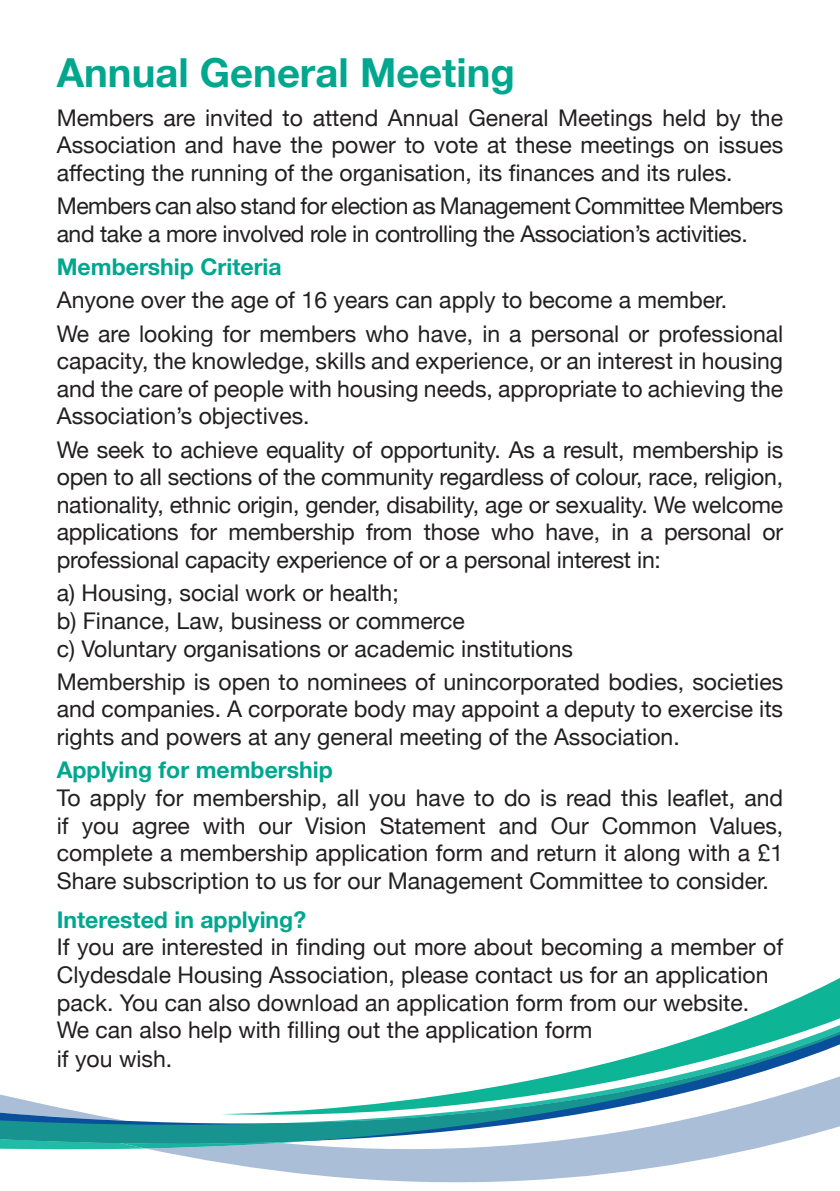
<style>
.page{position:relative;width:840px;height:1191px;background:#fff}
.page>*{position:absolute;margin:0;border:0;box-sizing:border-box;transform-origin:0 0}
.t1{font:700 40px "Helvetica Neue";color:#00a78f}
.t2{font:23px/27.6px "Helvetica Neue";color:#231f20;text-align:justify}
.t3{font:23px/27.6px "Helvetica Neue";letter-spacing:-.02em;color:#231f20}
.t4{font:700 23px "Helvetica Neue";color:#00a78f}
</style>
<div class="page">
<svg style="left:231px;top:1164px;width:445px;height:19px;fill:#aabfd7"></svg>
<svg style="left:782px;top:978px;width:57px;height:27px"></svg>
<svg style="left:0;top:1005px;width:839px;height:159px"></svg>
<h1 class="t1" style="left:57px;top:41px;width:459px">Annual General Meeting</h1>
<p class="t2" style="left:57px;top:105px;width:727px">Members are invited to attend Annual General Meetings held by the Association and have the power to vote at these meetings on issues affecting the running of the organisation, its finances and its rules.</p>
<p class="t3" style="left:57px;top:193px;width:727px">Members can also stand for election as Management Committee Members and take a more involved role in controlling the Association’s activities.</p>
<p class="t4" style="left:57px;top:249px;width:226px">Membership Criteria</p>
<p class="t2" style="left:57px;top:285px;width:727px;line-height:33.2px">Anyone over the age of 16 years can apply to become a member.<br>We are looking for members who have, in a personal or professional</p>
<p class="t2" style="left:57px;top:348px;width:727px">capacity, the knowledge, skills and experience, or an interest in housing and the care of people with housing needs, appropriate to achieving the Association’s objectives.</p>
<p class="t2" style="left:57px;top:437px;width:727px">We seek to achieve equality of opportunity. As a result, membership is open to all sections of the community regardless of colour, race, religion, nationality, ethnic origin, gender, disability, age or sexuality. We welcome applications for membership from those who have, in a personal or professional capacity experience of or a personal interest in:</p>
<p class="t2" style="left:57px;top:580px;width:517px;text-align:left">a) Housing, social work or health;<br>b) Finance, Law, business or commerce<br>c) Voluntary organisations or academic institutions</p>
<p class="t2" style="left:57px;top:669px;width:727px">Membership is open to nominees of unincorporated bodies, societies and companies. A corporate body may appoint a deputy to exercise its rights and powers at any general meeting of the Association.</p>
<p class="t4" style="left:57px;top:752px;width:277px">Applying for membership</p>
<p class="t2" style="left:57px;top:785px;width:727px">To apply for membership, all you have to do is read this leaflet, and if you agree with our Vision Statement and Our Common Values, complete a membership application form and return it along with a £1<br>Share subscription to us for our Management Committee to consider.</p>
<p class="t4" style="left:57px;top:901px;width:251px">Interested in applying?</p>
<p class="t2" style="left:57px;top:934px;width:727px;text-align:left">If you are interested in finding out more about becoming a member of Clydesdale Housing Association, please contact us for an application pack. You can also download an application form from our website.<br>We can also help with filling out the application form<br>if you wish.</p>
</div>
